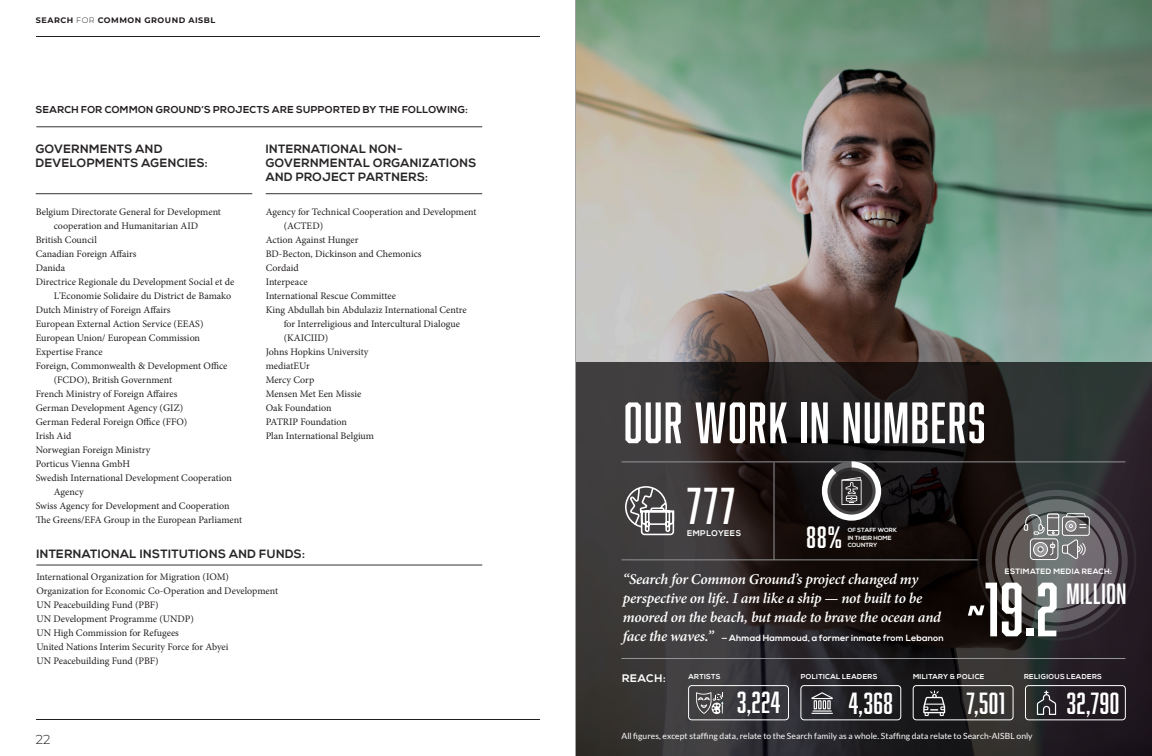
<style>
.page{position:relative;width:1152px;height:756px;background:#fff}
.page>*{position:absolute;margin:0;border:0;box-sizing:border-box;transform-origin:0 0}
.none{font:70.7px "Abolition";color:#fff}
.title_for_the_stoies{font:53.7px "Abolition";letter-spacing:.03em;color:#fff}
.none-2{font:47.7px "Abolition";color:#fff}
.none-3{font:28.4px "Abolition";color:#fff}
.none-4{font:28.2px "Abolition";letter-spacing:.025em;color:#fff}
.none-5{font:27px "Abolition";letter-spacing:.025em;color:#fff}
.t1{font:italic 600 15px/19px "Minion Pro";letter-spacing:-.015em;color:#fff}
.t2{font:300 13px "Montserrat";color:#231f20}
.title_for_the_stoies-2{font:700 12px/14px "Nexa";letter-spacing:.035em;color:#282526}
.t3{font:700 11px "Nexa";letter-spacing:.06em;color:#fff}
.t4{font:10px/14px "Minion Pro";color:#231f20}
.t5{font:700 10px "Nexa";letter-spacing:.035em;color:#231f20}
.t6{font:700 9px "Nexa";letter-spacing:.01em;color:#fff}
.t7{font:8.5px "Lato";letter-spacing:.005em;color:#fff}
.none-6{font:700 8.2px "Nexa";letter-spacing:.06em;color:#fff}
.t8{font:700 8px "Montserrat";letter-spacing:.07em;color:#231f20}
.none-7{font:700 7.8px "Nexa";letter-spacing:.05em;color:#fff}
.none-8{font:700 7.2px "Nexa";letter-spacing:.045em;color:#fff}
.none-9{font:700 6px/7.5px "Nexa";color:#fff}
.s1{font-weight:300}
.s2{font-family:"Minion Pro";font-weight:600;font-style:italic;font-size:15px}
</style>
<div class="page">
<img style="left:576px;top:0;width:576px;height:362px">
<svg style="left:576px;top:362px;width:576px;height:394px;background:#292526"></svg>
<svg style="left:624px;top:465px;width:51px;height:71px;background:#656364"></svg>
<hr style="left:774px;top:462px;width:1px;height:98px;background:#939598">
<hr style="left:622px;top:461px;width:504px;height:1px;background:#939598">
<svg style="left:822px;top:461px;width:59px;height:60px"></svg>
<hr style="left:622px;top:559px;width:356px;height:1px;background:#939598">
<svg style="left:696px;top:692px;width:27px;height:22px"></svg>
<div style="left:688px;top:685px;width:101px;height:35px;border:1px solid #fff;border-radius:3px"></div>
<div style="left:801px;top:685px;width:100px;height:35px;border:1px solid #fff;border-radius:3px"></div>
<svg style="left:811px;top:692px;width:22px;height:22px"></svg>
<div style="left:1025px;top:685px;width:100px;height:35px;border:1px solid #fff;border-radius:3px"></div>
<svg style="left:1037px;top:690px;width:19px;height:25px"></svg>
<div style="left:913px;top:685px;width:100px;height:35px;border:1px solid #fff;border-radius:3px"></div>
<svg style="left:923px;top:690px;width:22px;height:26px"></svg>
<div style="left:986px;top:490px;width:142px;height:142px;border:6px solid #939598;border-radius:50%"></div>
<div style="left:977px;top:481px;width:160px;height:160px;border:3px solid #454647;border-radius:50%"></div>
<div style="left:995px;top:499px;width:123px;height:123px;border:12px solid #e1e2e4;border-radius:50%"></div>
<div style="left:1062px;top:517px;width:27px;height:18px;background:#231f20;border-radius:2px"></div>
<div style="left:1062px;top:516px;width:28px;height:20px;border:1px solid #fff;border-radius:2px"></div>
<svg style="left:1024px;top:513px;width:63px;height:12px"></svg>
<svg style="left:1009px;top:513px;width:95px;height:95px;background:#787778"></svg>
<hr style="left:622px;top:658px;width:504px;height:1px;background:#939598">
<hr style="left:36px;top:36px;width:504px;height:1px;background:#231f20">
<hr style="left:36px;top:719px;width:504px;height:1px;background:#231f20">
<hr style="left:36px;top:194px;width:216px;height:1px;background:#333">
<hr style="left:36px;top:565px;width:446px;height:1px;background:#333">
<hr style="left:36px;top:127px;width:446px;height:1px;background:#333">
<hr style="left:266px;top:194px;width:216px;height:1px;background:#333">
<p class="t8" style="left:36px;top:15px;width:181px">SEARCH <span class="s1">FOR</span> COMMON GROUND AISBL</p>
<p class="t5" style="left:36px;top:104px;width:434px">SEARCH FOR COMMON GROUND’S PROJECTS ARE SUPPORTED BY THE FOLLOWING:</p>
<p class="title_for_the_stoies-2" style="left:36px;top:142px;width:173px">GOVERNMENTS AND<br>DEVELOPMENTS AGENCIES:</p>
<p class="t4" style="left:36px;top:205px;width:187px;text-align:center">Belgium Directorate General for Development cooperation and Humanitarian AID</p>
<p class="t4" style="left:36px;top:233px;width:63px">British Council</p>
<p class="t4" style="left:36px;top:247px;width:102px">Canadian Foreign Affairs</p>
<p class="t4" style="left:36px;top:261px;width:31px">Danida</p>
<p class="t4" style="left:54px;top:275px;width:182px;text-indent:-18px">Directrice Regionale du Development Social et de<br>L'Economie Solidaire du District de Bamako</p>
<p class="t4" style="left:36px;top:303px;width:136px">Dutch Ministry of Foreign Affairs</p>
<p class="t4" style="left:36px;top:317px;width:169px">European External Action Service (EEAS)</p>
<p class="t4" style="left:36px;top:331px;width:166px">European Union/ European Commission</p>
<p class="t4" style="left:36px;top:345px;width:68px">Expertise France</p>
<p class="t4" style="left:54px;top:359px;width:175px;text-indent:-18px">Foreign, Commonwealth &amp; Development Office (FCDO), British Government</p>
<p class="t4" style="left:36px;top:387px;width:143px">French Ministry of Foreign Affaires</p>
<p class="t4" style="left:36px;top:401px;width:149px">German Development Agency (GIZ)</p>
<p class="t4" style="left:36px;top:415px;width:153px">German Federal Foreign Office (FFO)</p>
<p class="t4" style="left:36px;top:429px;width:37px">Irish Aid</p>
<p class="t4" style="left:36px;top:443px;width:116px">Norwegian Foreign Ministry</p>
<p class="t4" style="left:36px;top:457px;width:96px">Porticus Vienna GmbH</p>
<p class="t4" style="left:54px;top:471px;width:180px;text-indent:-18px">Swedish International Development Cooperation<br>Agency</p>
<p class="t4" style="left:36px;top:499px;width:195px">Swiss Agency for Development and Cooperation</p>
<p class="t4" style="left:36px;top:513px;width:208px">The Greens/EFA Group in the European Parliament</p>
<p class="title_for_the_stoies-2" style="left:266px;top:142px;width:212px">INTERNATIONAL NON-<br>GOVERNMENTAL ORGANIZATIONS<br>AND PROJECT PARTNERS:</p>
<p class="t4" style="left:284px;top:205px;width:194px;text-indent:-18px">Agency for Technical Cooperation and Development (ACTED)</p>
<p class="t4" style="left:266px;top:233px;width:94px">Action Against Hunger</p>
<p class="t4" style="left:266px;top:247px;width:157px">BD-Becton, Dickinson and Chemonics</p>
<p class="t4" style="left:266px;top:261px;width:34px">Cordaid</p>
<p class="t4" style="left:266px;top:275px;width:44px">Interpeace</p>
<p class="t4" style="left:266px;top:289px;width:132px">International Rescue Committee</p>
<p class="t4" style="left:284px;top:303px;width:185px;text-indent:-18px">King Abdullah bin Abdulaziz International Centre for Interreligious and Intercultural Dialogue (KAICIID)</p>
<p class="t4" style="left:266px;top:345px;width:104px">Johns Hopkins University</p>
<p class="t4" style="left:266px;top:359px;width:46px">mediatEUr</p>
<p class="t4" style="left:266px;top:373px;width:50px">Mercy Corp</p>
<p class="t4" style="left:266px;top:387px;width:97px">Mensen Met Een Missie</p>
<p class="t4" style="left:266px;top:401px;width:67px">Oak Foundation</p>
<p class="t4" style="left:266px;top:415px;width:83px">PATRIP Foundation</p>
<p class="t4" style="left:266px;top:429px;width:110px">Plan International Belgium</p>
<p class="title_for_the_stoies-2" style="left:36px;top:548px;width:270px">INTERNATIONAL INSTITUTIONS AND FUNDS:</p>
<p class="t4" style="left:36px;top:570px;width:194px">International Organization for Migration (IOM)</p>
<p class="t4" style="left:36px;top:584px;width:243px">Organization for Economic Co-Operation and Development</p>
<p class="t4" style="left:36px;top:598px;width:124px">UN Peacebuilding Fund (PBF)</p>
<p class="t4" style="left:36px;top:612px;width:159px">UN Development Programme (UNDP)</p>
<p class="t4" style="left:36px;top:626px;width:144px">UN High Commission for Refugees</p>
<p class="t4" style="left:36px;top:640px;width:194px">United Nations Interim Security Force for Abyei</p>
<p class="t4" style="left:36px;top:654px;width:124px">UN Peacebuilding Fund (PBF)</p>
<h3 class="t2" style="left:36px;top:731px;width:16px">22</h3>
<p class="title_for_the_stoies" style="left:624px;top:392px;width:363px">OUR WORK IN NUMBERS</p>
<p class="none-2" style="left:687px;top:478px;width:49px">777</p>
<p class="none-6" style="left:687px;top:529px;width:56px">EMPLOYEES</p>
<p class="none-9" style="left:848px;top:527px;width:51px">OF STAFF WORK<br>IN THEIR HOME</p>
<p class="none-3" style="left:806px;top:521px;width:37px">88%</p>
<p class="none-9" style="left:848px;top:542px;width:31px">COUNTRY</p>
<p class="t1" style="left:623px;top:570px;width:320px">“Search for Common Ground’s project changed my perspective on life. I am like a ship — not built to be moored on the beach, but made to brave the ocean and</p>
<p class="t6" style="left:623px;top:633px;width:322px"><span class="s2">face the waves.”</span> — Ahmad Hammoud, a former inmate from Lebanon</p>
<p class="t3" style="left:622px;top:672px;width:45px">REACH:</p>
<p class="none-8" style="left:688px;top:673px;width:34px">ARTISTS</p>
<p class="none-4" style="left:737px;top:686px;width:45px">3,224</p>
<p class="none-7" style="left:1005px;top:567px;width:109px">ESTIMATED MEDIA REACH:</p>
<p class="none-5" style="left:1066px;top:578px;width:61px">Million</p>
<p class="none" style="left:967px;top:568px;width:93px">~19.2</p>
<p class="none-8" style="left:801px;top:673px;width:78px">POLITICAL LEADERS</p>
<p class="none-4" style="left:849px;top:687px;width:46px">4,368</p>
<p class="none-8" style="left:1024px;top:673px;width:79px">RELIGIOUS LEADERS</p>
<p class="none-4" style="left:1067px;top:687px;width:54px">32,790</p>
<p class="none-8" style="left:913px;top:673px;width:73px">MILITARY &amp; POLICE</p>
<p class="none-4" style="left:966px;top:687px;width:40px">7,501</p>
<p class="t7" style="left:622px;top:731px;width:413px">All figures, except staffing data, relate to the Search family as a whole. Staffing data relate to Search-AISBL only</p>
</div>
